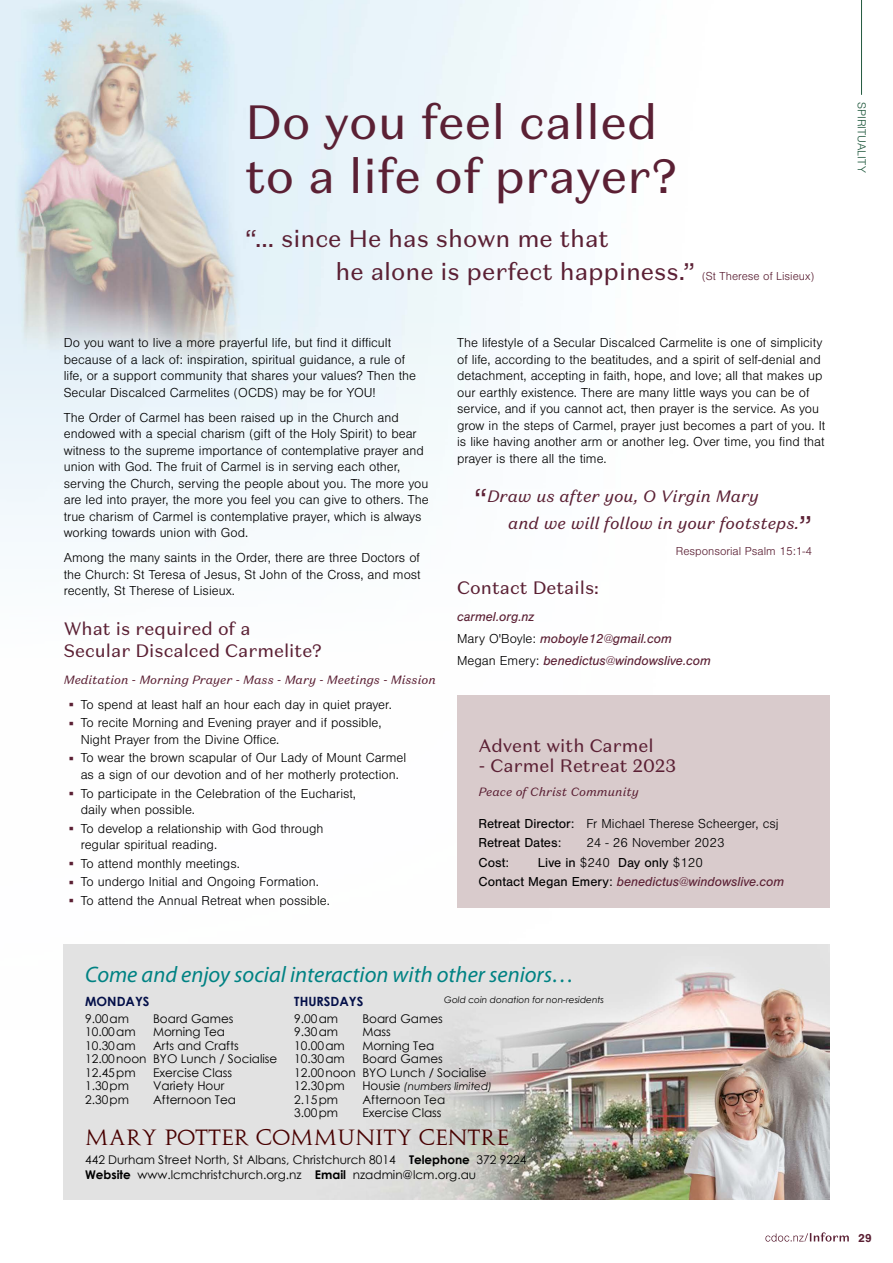
<style>
.page{position:relative;width:893px;height:1263px;background:#fff}
.page>*{position:absolute;margin:0;border:0;box-sizing:border-box;transform-origin:0 0}
.t1{font:48px/54px "Domaine Sans Text";color:#5b2034}
.t2{font:24px/33px "Domaine Sans Text";color:#5b2034}
.t3{font:italic 22.5px "Myriad Pro";color:#008283}
.t4{font:21px "Augustus";color:#480000}
.t5{font:18px/22.5px "Domaine Sans Text";color:#5b2034}
.t6{font:italic 16.5px/27px "Domaine Sans Text";color:#5b2034}
.t7{font:300 13.5px/16.5px "Nimbus San";color:#000}
.t8{font:13.5px/19.5px "Nimbus San";color:#000}
.t9{font:italic 13.5px/22.2px "Nimbus San";color:#5b2034}
.t10{font:700 12.75px "Century Gothic";color:#041049}
.t11{font:12px/13.5px "Century Gothic";color:#000}
.t12{font:italic 12px "Domaine Sans Text";color:#5b2034}
.t13{font:300 12px "Nimbus San";color:#5b2034}
.t14{font:300 12px "Nimbus San";color:#225a3f}
.t15{font:700 12px "Nimbus San";color:#5b2034}
.t16{font:italic 10.5px "Century Gothic";color:#000}
.t17{font:italic 9px "Century Gothic";color:#000}
.s1{font-family:"Nimbus San";font-weight:300;font-size:12px}
.s2{font-style:normal;font-size:27px}
.s3{font-weight:300;font-style:normal;color:#000}
.s4{font-weight:300}
.s5{font-style:italic;color:#5b2034}
.s6{font-style:normal;font-size:12px}
.s7{font-weight:700}
</style>
<div class="page">
<img style="left:0;top:0;width:830px;height:1200px">
<div style="left:457px;top:695px;width:372px;height:212px;background:#d9cbcc"></div>
<img style="left:64px;top:944px;width:765px;height:255px">
<hr style="left:861px;top:0;width:1px;height:95px;background:#225a3f">
<svg style="left:765px;top:1232px;width:84px;height:9px"></svg>
<svg style="left:70px;top:702px;width:3px;height:4px"></svg>
<svg style="left:70px;top:721px;width:3px;height:4px"></svg>
<svg style="left:70px;top:756px;width:3px;height:4px"></svg>
<svg style="left:70px;top:791px;width:3px;height:4px"></svg>
<svg style="left:70px;top:826px;width:3px;height:4px"></svg>
<svg style="left:70px;top:880px;width:3px;height:4px"></svg>
<h1 class="t1" style="left:245px;top:94px;width:434px">Do you feel called to a life of prayer?</h1>
<h2 class="t2" style="left:336px;top:222px;width:480px;text-indent:-90px">“... since He has shown me that<br>he alone is perfect happiness.” <span class="s1">(St Therese of Lisieux)</span></h2>
<p class="t7" style="left:64px;top:335px;width:354px">Do you want to live a more prayerful life, but find it difficult because of a lack of: inspiration, spiritual guidance, a rule of life, or a support community that shares your values? Then the Secular Discalced Carmelites (OCDS) may be for YOU!</p>
<p class="t7" style="left:64px;top:409px;width:366px">The Order of Carmel has been raised up in the Church and endowed with a special charism (gift of the Holy Spirit) to bear witness to the supreme importance of contemplative prayer and union with God. The fruit of Carmel is in serving each other, serving the Church, serving the people about you. The more you are led into prayer, the more you feel you can give to others. The true charism of Carmel is contemplative prayer, which is always working towards union with God.</p>
<p class="t7" style="left:64px;top:550px;width:358px;text-align:justify">Among the many saints in the Order, there are three Doctors of the Church: St Teresa of Jesus, St John of the Cross, and most recently, St Therese of Lisieux.</p>
<h3 class="t5" style="left:64px;top:617px;width:259px">What is required of a<br>Secular Discalced Carmelite?</h3>
<p class="t12" style="left:64px;top:672px;width:374px">Meditation - Morning Prayer - Mass - Mary - Meetings - Mission</p>
<p class="t7" style="left:81px;top:695px;width:313px;line-height:18.6px">To spend at least half an hour each day in quiet prayer.<br>To recite Morning and Evening prayer and if possible,</p>
<p class="t7" style="left:81px;top:730px;width:327px;line-height:18.6px">Night Prayer from the Divine Office.<br>To wear the brown scapular of Our Lady of Mount Carmel</p>
<p class="t7" style="left:81px;top:765px;width:320px;line-height:18.6px">as a sign of our devotion and of her motherly protection.<br>To participate in the Celebration of the Eucharist,</p>
<p class="t7" style="left:81px;top:801px;width:244px;line-height:18.6px">daily when possible.<br>To develop a relationship with God through</p>
<p class="t7" style="left:81px;top:836px;width:251px;line-height:18.6px">regular spiritual reading.<br>To attend monthly meetings.<br>To undergo Initial and Ongoing Formation.<br>To attend the Annual Retreat when possible.</p>
<p class="t7" style="left:457px;top:335px;width:370px">The lifestyle of a Secular Discalced Carmelite is one of simplicity of life, according to the beatitudes, and a spirit of self-denial and detachment, accepting in faith, hope, and love; all that makes up our earthly existence. There are many little ways you can be of service, and if you cannot act, then prayer is the service. As you grow in the steps of Carmel, prayer just becomes a part of you. It is like having another arm or another leg. Over time, you find that prayer is there all the time.</p>
<p class="t6" style="left:508px;top:483px;width:306px;text-indent:-34px"><span class="s2">“</span>Draw us after you, O Virgin Mary<br>and we will follow in your footsteps.<span class="s2">”</span></p>
<p class="t13" style="left:676px;top:544px;width:138px">Responsorial Psalm 15:1-4</p>
<h3 class="t5" style="left:457px;top:576px;width:143px">Contact Details:</h3>
<p class="t9" style="left:457px;top:605px;width:255px">carmel.org.nz<br><span class="s3">Mary O'Boyle:</span> moboyle12@gmail.com<br><span class="s3">Megan Emery:</span> benedictus@windowslive.com</p>
<h3 class="t5" style="left:478px;top:735px;width:177px">Advent with Carmel</h3>
<h3 class="t5" style="left:478px;top:754px;width:199px">- Carmel Retreat 2023</h3>
<p class="t12" style="left:478px;top:784px;width:162px">Peace of Christ Community</p>
<p class="t8" style="left:478px;top:814px;width:302px">Retreat Director: <span class="s4">Fr Michael Therese Scheerger, csj<br></span>Retreat Dates:</p>
<p class="t7" style="left:586px;top:835px;width:140px">24 - 26 November 2023</p>
<p class="t8" style="left:478px;top:853px;width:307px;text-indent:60px">Live in <span class="s4">$240</span> Day only <span class="s4">$120<br></span>Contact Megan Emery: <span class="s5">benedictus@windowslive.com</span></p>
<p class="t8" style="left:478px;top:853px;width:32px">Cost:</p>
<h3 class="t3" style="left:85px;top:961px;width:491px">Come and enjoy social interaction with other seniors…</h3>
<p class="t10" style="left:85px;top:991px;width:66px">MONDAYS</p>
<p class="t11" style="left:85px;top:1011px;width:45px">9.00am</p>
<p class="t11" style="left:153px;top:1011px;width:82px">Board Games</p>
<p class="t11" style="left:85px;top:1025px;width:52px">10.00am</p>
<p class="t11" style="left:153px;top:1025px;width:74px">Morning Tea</p>
<p class="t11" style="left:85px;top:1038px;width:52px">10.30am</p>
<p class="t11" style="left:85px;top:1038px;width:194px;text-indent:68px">Arts and Crafts<br>12.00noon BYO Lunch / Socialise<br>12.45pm</p>
<p class="t11" style="left:153px;top:1065px;width:81px">Exercise Class</p>
<p class="t11" style="left:85px;top:1079px;width:45px">1.30pm</p>
<p class="t11" style="left:153px;top:1079px;width:73px">Variety Hour</p>
<p class="t11" style="left:85px;top:1092px;width:45px">2.30pm</p>
<p class="t11" style="left:153px;top:1092px;width:84px">Afternoon Tea</p>
<p class="t17" style="left:444px;top:993px;width:161px">Gold coin donation for non-residents</p>
<p class="t10" style="left:294px;top:991px;width:71px">THURSDAYS</p>
<p class="t11" style="left:294px;top:1011px;width:45px">9.00am</p>
<p class="t11" style="left:362px;top:1011px;width:82px">Board Games</p>
<p class="t11" style="left:294px;top:1025px;width:45px">9.30am</p>
<p class="t11" style="left:362px;top:1025px;width:30px">Mass</p>
<p class="t11" style="left:294px;top:1038px;width:52px">10.00am</p>
<p class="t11" style="left:362px;top:1038px;width:74px">Morning Tea</p>
<p class="t11" style="left:294px;top:1052px;width:52px">10.30am</p>
<p class="t11" style="left:294px;top:1052px;width:194px;text-indent:68px">Board Games<br>12.00noon BYO Lunch / Socialise<br>12.30pm</p>
<p class="t16" style="left:362px;top:1079px;width:131px"><span class="s6">Housie</span> (numbers limited)</p>
<p class="t11" style="left:294px;top:1092px;width:45px">2.15pm</p>
<p class="t11" style="left:362px;top:1092px;width:84px">Afternoon Tea</p>
<p class="t11" style="left:294px;top:1106px;width:45px">3.00pm</p>
<p class="t11" style="left:362px;top:1106px;width:81px">Exercise Class</p>
<h3 class="t4" style="left:85px;top:1126px;width:425px">MARY POTTER COMMUNITY CENTRE</h3>
<p class="t11" style="left:85px;top:1152px;width:443px;line-height:15px">442 Durham Street North, St Albans, Christchurch 8014 <span class="s7">Telephone</span> 372 9224<br><span class="s7">Website</span> www.lcmchristchurch.org.nz <span class="s7">Email</span> nzadmin@lcm.org.au</p>
<p class="t14" style="left:868px;top:102px;width:72px;rotate:90deg">SPIRITUALITY</p>
<p class="t15" style="left:858px;top:1231px;width:15px">29</p>
</div>
